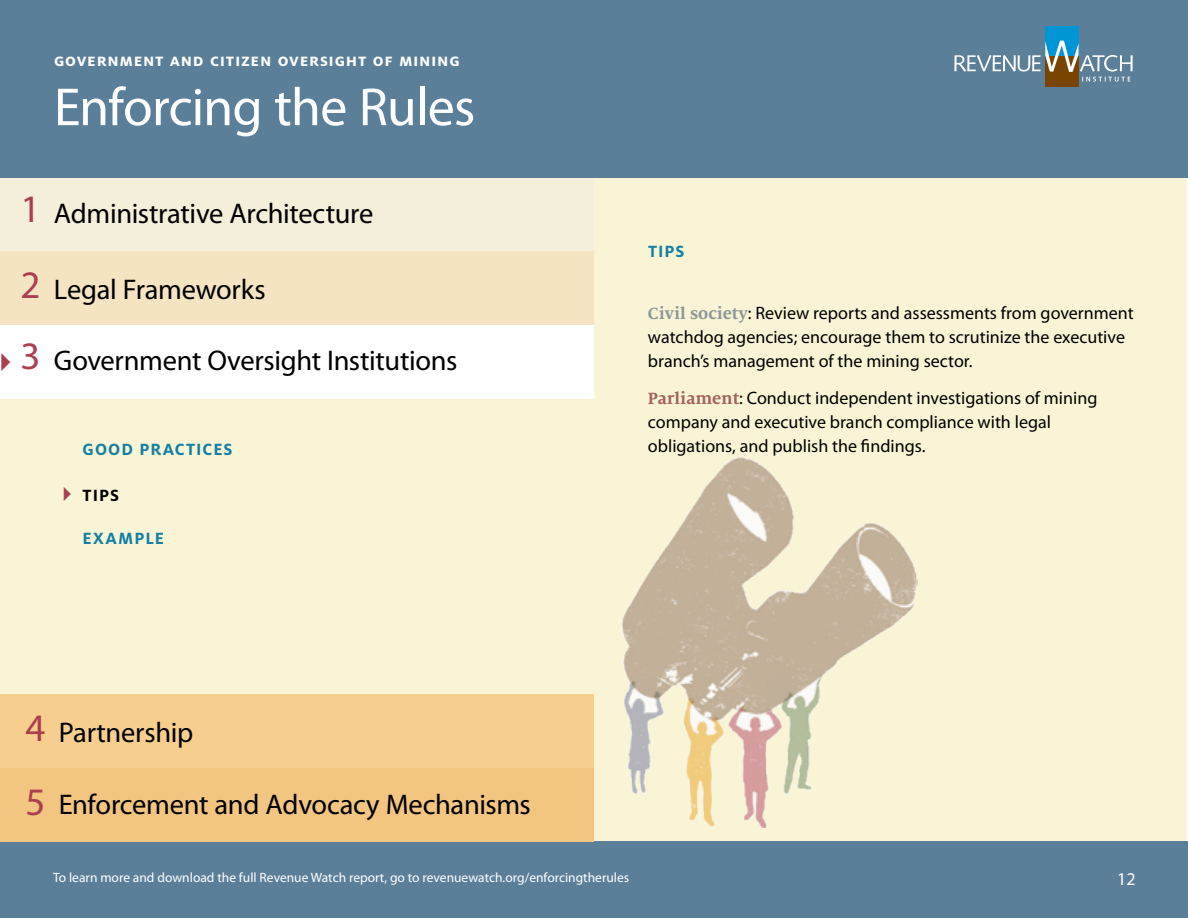
<style>
.page{position:relative;width:1188px;height:918px;background:#fff}
.page>*{position:absolute;margin:0;border:0;box-sizing:border-box;transform-origin:0 0}
.t1{font:54px "Myriad Pro";letter-spacing:-.015em;color:#fff}
.t2{font:39px/75.6px "Myriad Pro";color:#aa3f52}
.t3{font:28.5px "Myriad Pro";letter-spacing:-.015em;color:#000}
.t4{font:18px/24px "Myriad Pro";color:#000}
.t5{font:700 18px "Milo OT";letter-spacing:.04em;color:#fff}
.t6{font:700 18px "Milo OT";letter-spacing:.055em;color:#157fa4}
.t7{font:700 18px "Milo OT";color:#000}
.t8{font:18px "Myriad Pro";color:#fff}
.t9{font:13.5px "Myriad Pro";color:#fff}
.s1{font-family:"Milo Serif OT";font-weight:700;color:#8d9796}
.s2{font-family:"Milo Serif OT";font-weight:700;color:#a4635f}
.s3{color:#aa3f52}
</style>
<div class="page">
<div style="left:1px;top:0;width:1186px;height:918px;background:#f8f4d5"></div>
<div style="left:0;top:0;width:1188px;height:177px;background:#5b7f99"></div>
<div style="left:1px;top:841px;width:1187px;height:77px;background:#5b7f99"></div>
<div style="left:1045px;top:26px;width:34px;height:30px;background:#0096d6"></div>
<div style="left:1045px;top:56px;width:34px;height:30px;background:#794400"></div>
<svg style="left:954px;top:41px;width:179px;height:41px"></svg>
<img style="left:621px;top:457px;width:297px;height:371px">
<div style="left:1px;top:178px;width:593px;height:74px;background:#f4efdb"></div>
<div style="left:1px;top:252px;width:593px;height:73px;background:#f4e4c2"></div>
<div style="left:1px;top:325px;width:593px;height:73px;background:#fff"></div>
<div style="left:1px;top:695px;width:593px;height:73px;background:#f6cf8e"></div>
<div style="left:1px;top:768px;width:593px;height:73px;background:#f2c581"></div>
<p class="t5" style="left:54px;top:51px;width:407px">government and citizen oversight of mining</p>
<h1 class="t1" style="left:54px;top:74px;width:423px">Enforcing the Rules</h1>
<h2 class="t2" style="left:21px;top:171px;width:22px">1<br>2</h2>
<h2 class="t2" style="left:21px;top:317px;width:22px">3</h2>
<h3 class="t3" style="left:54px;top:196px;width:321px">Administrative Architecture</h3>
<h3 class="t3" style="left:54px;top:272px;width:213px">Legal Frameworks</h3>
<h3 class="t3" style="left:54px;top:342px;width:405px">Government Oversight Institutions</h3>
<p class="t6" style="left:648px;top:241px;width:20px">Tips</p>
<p class="t4" style="left:648px;top:300px;width:487px"><span class="s1">Civil society</span>: Review reports and assessments from government watchdog agencies; encourage them to scrutinize the executive branch’s management of the mining sector.</p>
<p class="t4" style="left:648px;top:386px;width:451px"><span class="s2">Parliament</span>: Conduct independent investigations of mining company and executive branch compliance with legal</p>
<p class="t6" style="left:83px;top:439px;width:151px">GOOD PRACTICES</p>
<p class="t4" style="left:648px;top:434px;width:279px">obligations, and publish the findings.</p>
<p class="t7" style="left:56px;top:485px;width:65px"><span class="s3">✔</span> TIPS</p>
<p class="t6" style="left:83px;top:528px;width:83px">EXAMPLE</p>
<h2 class="t2" style="left:25px;top:691px;width:22px;line-height:73.1px">4<br>5</h2>
<h3 class="t3" style="left:59px;top:715px;width:136px">Partnership</h3>
<h3 class="t3" style="left:59px;top:787px;width:474px">Enforcement and Advocacy Mechanisms</h3>
<p class="t9" style="left:53px;top:869px;width:578px">To learn more and download the full Revenue Watch report, go to revenuewatch.org/enforcingtherules</p>
<p class="t8" style="left:1117px;top:868px;width:20px">12</p>
</div>
